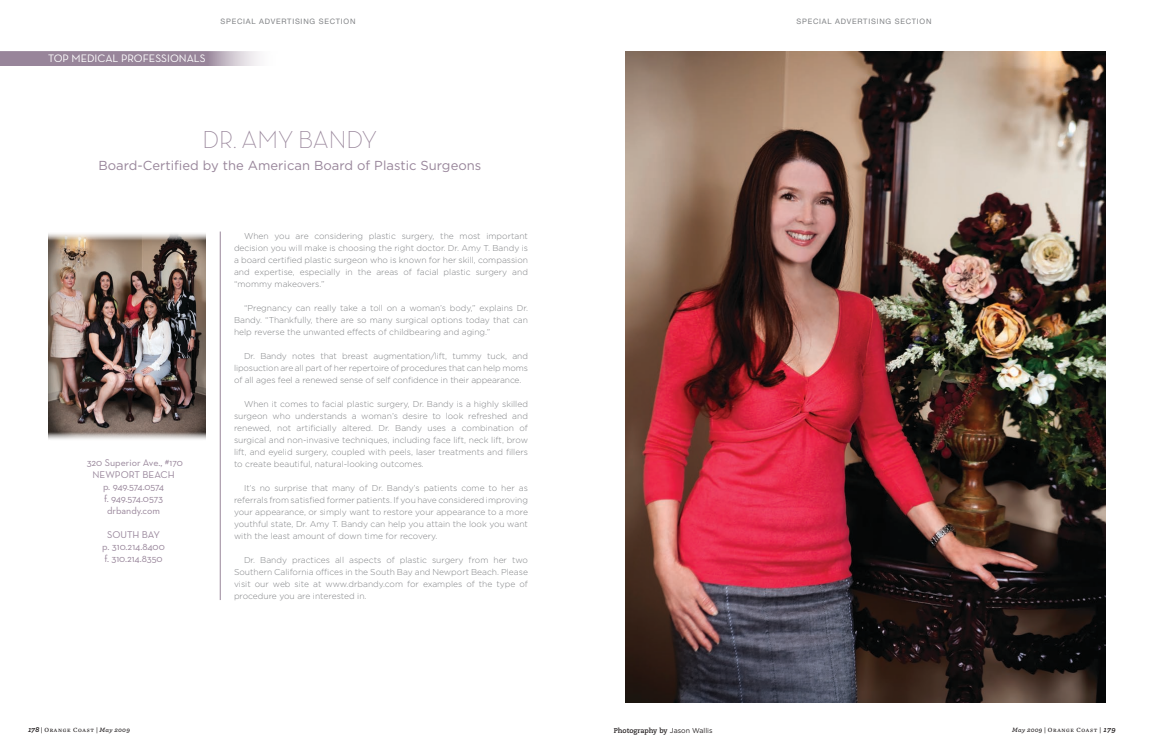
<style>
.page{position:relative;width:1152px;height:756px;background:#fff}
.page>*{position:absolute;margin:0;border:0;box-sizing:border-box;transform-origin:0 0}
.t1{font:300 25px "Neutra Display";letter-spacing:.005em;color:#98859a}
.t2{font:13px "Gotham";letter-spacing:.005em;color:#98859a}
.t3{font:11px "Neutra Text";color:#fff}
.t4{font:10px/12px "Neutra Text";letter-spacing:-.005em;color:#98859a;text-align:center}
.t5{font:300 8.5px/12px "Gotham";color:#808285;text-align:justify}
.t6{font:7.5px "Helvetica Neue";letter-spacing:.1em;color:#808285}
.t7{font:700 7px "Caecilia";color:#231f20}
.t8{font:6.5px "Mercury Text G3 Roman SC";letter-spacing:.1em;color:#231f20}
.s1{font-family:"Archer";font-weight:700;font-style:italic;font-size:7.5px}
.s2{font-family:"Archer";font-weight:600;font-style:italic}
.s3{font-family:"Gotham";font-weight:400}
</style>
<div class="page">
<img style="left:625px;top:52px;width:480px;height:651px">
<svg style="left:0;top:51px;width:259px;height:15px;background:#a392a5"></svg>
<hr style="left:220px;top:232px;width:1px;height:368px;background:#98859a">
<img style="left:48px;top:233px;width:158px;height:207px">
<p class="t3" style="left:48px;top:51px;width:159px">TOP MEDICAL PROFESSIONALS</p>
<p class="t6" style="left:220px;top:17px;width:137px">SPECIAL ADVERTISING SECTION</p>
<p class="t6" style="left:796px;top:17px;width:137px">SPECIAL ADVERTISING SECTION</p>
<h1 class="t1" style="left:203px;top:126px;width:176px">DR. AMY BANDY</h1>
<h2 class="t2" style="left:98px;top:158px;width:384px">Board-Certified by the American Board of Plastic Surgeons</h2>
<p class="t4" style="left:87px;top:457px;width:98px">320 SUPERIOR AVE., #170<br>N EWPORT BEACH<br>P. 949.574.0574<br>F. 949.574.0573<br>DRBANDY.COM</p>
<p class="t4" style="left:102px;top:529px;width:64px">SOUTH BAY<br>P. 310.214.8400<br>F. 310.214.8350</p>
<p class="t8" style="left:28px;top:726px;width:103px"><span class="s1">178</span> <span class="s2">|</span> Orange Coast <span class="s2">| May 2009</span></p>
<p class="t5" style="left:234px;top:230px;width:296px;text-indent:10px">When you are considering plastic surgery, the most important decision you will make is choosing the right doctor. Dr. Amy T. Bandy is a board certified plastic surgeon who is known for her skill, compassion and expertise, especially in the areas of facial plastic surgery and “mommy makeovers.”</p>
<p class="t5" style="left:234px;top:302px;width:296px;text-indent:10px">“Pregnancy can really take a toll on a woman’s body,” explains Dr.<br>Bandy. “Thankfully, there are so many surgical options today that can help reverse the unwanted effects of childbearing and aging.”</p>
<p class="t5" style="left:234px;top:350px;width:295px;text-indent:10px">Dr. Bandy notes that breast augmentation/lift, tummy tuck, and liposuction are all part of her repertoire of procedures that can help moms of all ages feel a renewed sense of self confidence in their appearance.</p>
<p class="t5" style="left:234px;top:398px;width:296px;text-indent:10px">When it comes to facial plastic surgery, Dr. Bandy is a highly skilled surgeon who understands a woman’s desire to look refreshed and renewed, not artificially altered. Dr. Bandy uses a combination of surgical and non-invasive techniques, including face lift, neck lift, brow lift, and eyelid surgery, coupled with peels, laser treatments and fillers to create beautiful, natural-looking outcomes.</p>
<p class="t5" style="left:234px;top:482px;width:295px;text-indent:10px">It’s no surprise that many of Dr. Bandy’s patients come to her as referrals from satisfied former patients. If you have considered improving your appearance, or simply want to restore your appearance to a more youthful state, Dr. Amy T. Bandy can help you attain the look you want with the least amount of down time for recovery.</p>
<p class="t5" style="left:234px;top:554px;width:295px;text-indent:10px">Dr. Bandy practices all aspects of plastic surgery from her two Southern California offices in the South Bay and Newport Beach. Please visit our web site at www.drbandy.com for examples of the type of procedure you are interested in.</p>
<p class="t7" style="left:614px;top:726px;width:100px">Photography by <span class="s3">Jason Wallis</span></p>
<p class="t8" style="left:1012px;top:726px;width:105px"><span class="s2">May 2009 |</span> Orange Coast <span class="s2">|</span> <span class="s1">179</span></p>
</div>
